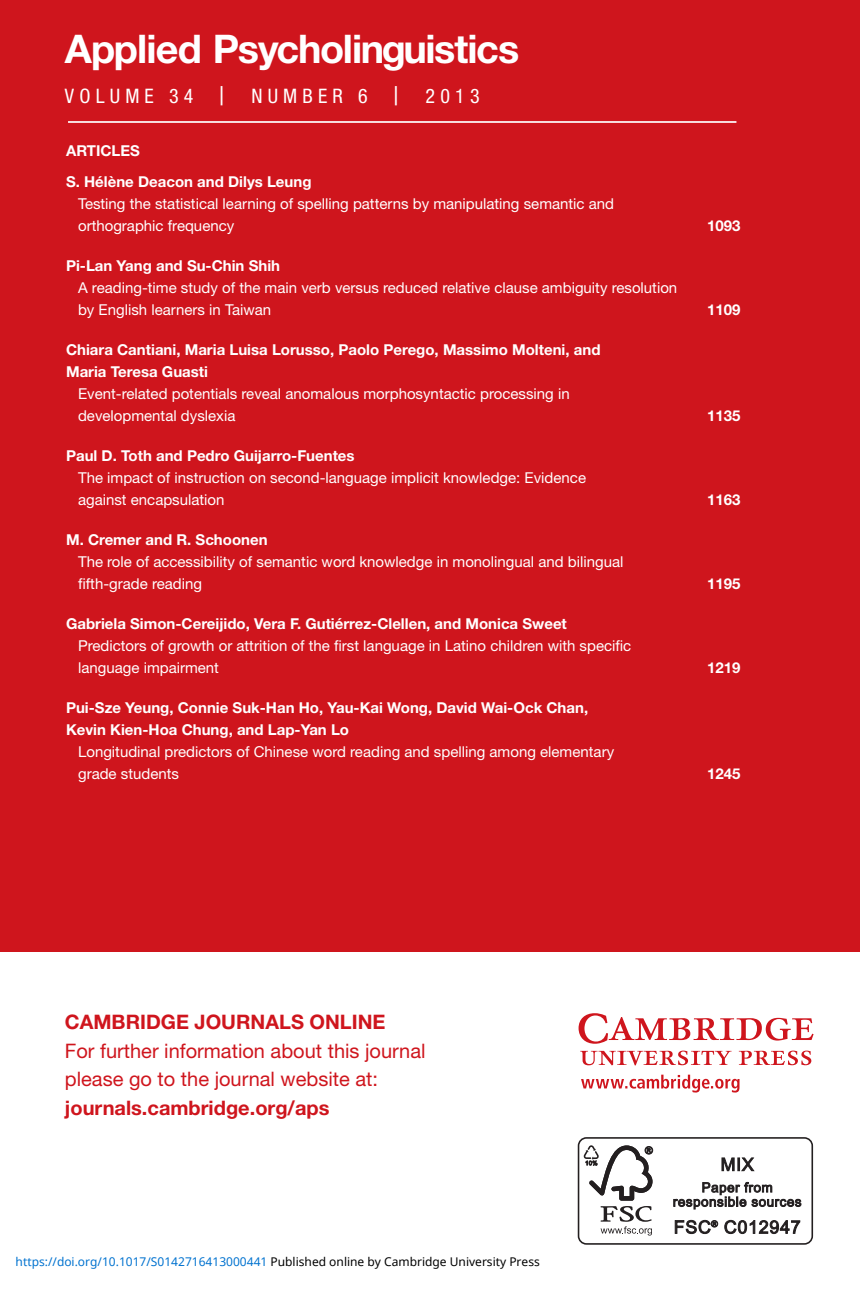
<style>
.page{position:relative;width:860px;height:1295px;background:#fff}
.page>*{position:absolute;margin:0;border:0;box-sizing:border-box;transform-origin:0 0}
.t1{font:700 39.6px "Helvetica Neue";letter-spacing:-.03em;color:#fff}
.t2{font:20px/28.8px "Helvetica Neue";color:#cf151d}
.t3{font:700 20px "Helvetica Neue";color:#cf151d}
.t4{font:condensed 20px "Helvetica Neue";letter-spacing:.26em;color:#fff}
.t5{font:15px/22px "Helvetica Neue";color:#fff}
.t6{font:700 15px/22px "Helvetica Neue";color:#fff}
.t7{font:12px "Noto Sans";color:#0172cf}
.s1{font-size:26px}
.s2{color:#000}
</style>
<div class="page">
<div style="left:0;top:0;width:859px;height:952px;background:#cf151d"></div>
<svg style="left:578px;top:1013px;width:235px;height:79px"></svg>
<hr style="left:68px;top:121px;width:668px;height:2px;background:#fff">
<div style="left:577px;top:1137px;width:235px;height:107px;border:2px solid #231f20;border-radius:8px"></div>
<svg style="left:600px;top:1206px;width:51px;height:29px"></svg>
<svg style="left:583px;top:1145px;width:70px;height:55px"></svg>
<svg style="left:721px;top:1157px;width:33px;height:15px"></svg>
<svg style="left:673px;top:1181px;width:128px;height:28px"></svg>
<svg style="left:674px;top:1219px;width:43px;height:15px"></svg>
<svg style="left:724px;top:1219px;width:76px;height:15px"></svg>
<h1 class="t1" style="left:65px;top:35px;width:456px">Applied Psycholinguistics</h1>
<h2 class="t4" style="left:65px;top:88px;width:161px">VOLUME 34 <span class="s1">|</span></h2>
<h2 class="t4" style="left:251px;top:88px;width:149px">NUMBER 6 <span class="s1">|</span></h2>
<h2 class="t4" style="left:425px;top:88px;width:55px">2013</h2>
<p class="t6" style="left:66px;top:137px;width:247px;line-height:31px">ARTICLES<br>S. Hélène Deacon and Dilys Leung</p>
<p class="t5" style="left:78px;top:194px;width:537px">Testing the statistical learning of spelling patterns by manipulating semantic and orthographic frequency</p>
<p class="t6" style="left:66px;top:256px;width:215px">Pi-Lan Yang and Su-Chin Shih</p>
<p class="t5" style="left:78px;top:278px;width:600px">A reading-time study of the main verb versus reduced relative clause ambiguity resolution by English learners in Taiwan</p>
<p class="t6" style="left:66px;top:340px;width:536px">Chiara Cantiani, Maria Luisa Lorusso, Paolo Perego, Massimo Molteni, and<br>Maria Teresa Guasti</p>
<p class="t5" style="left:78px;top:384px;width:493px">Event-related potentials reveal anomalous morphosyntactic processing in developmental dyslexia</p>
<p class="t6" style="left:66px;top:446px;width:290px">Paul D. Toth and Pedro Guijarro-Fuentes</p>
<p class="t5" style="left:78px;top:468px;width:509px">The impact of instruction on second-language implicit knowledge: Evidence against encapsulation</p>
<p class="t6" style="left:66px;top:530px;width:203px">M. Cremer and R. Schoonen</p>
<p class="t5" style="left:78px;top:552px;width:547px">The role of accessibility of semantic word knowledge in monolingual and bilingual fifth-grade reading</p>
<p class="t6" style="left:66px;top:614px;width:502px">Gabriela Simon-Cereijido, Vera F. Gutiérrez-Clellen, and Monica Sweet</p>
<p class="t5" style="left:78px;top:636px;width:554px">Predictors of growth or attrition of the first language in Latino children with specific language impairment</p>
<p class="t6" style="left:66px;top:698px;width:523px">Pui-Sze Yeung, Connie Suk-Han Ho, Yau-Kai Wong, David Wai-Ock Chan,<br>Kevin Kien-Hoa Chung, and Lap-Yan Lo</p>
<p class="t5" style="left:78px;top:742px;width:537px">Longitudinal predictors of Chinese word reading and spelling among elementary grade students</p>
<p class="t6" style="left:707px;top:216px;width:35px">1093</p>
<p class="t6" style="left:707px;top:300px;width:35px">1109</p>
<p class="t6" style="left:707px;top:406px;width:35px">1135</p>
<p class="t6" style="left:707px;top:490px;width:35px">1163</p>
<p class="t6" style="left:707px;top:574px;width:35px">1195</p>
<p class="t6" style="left:707px;top:658px;width:35px">1219</p>
<p class="t6" style="left:707px;top:764px;width:35px">1245</p>
<h2 class="t3" style="left:65px;top:1014px;width:322px">CAMBRIDGE JOURNALS ONLINE</h2>
<h2 class="t2" style="left:65px;top:1037px;width:362px">For further information about this journal please go to the journal website at:</h2>
<h2 class="t3" style="left:65px;top:1101px;width:266px">journals.cambridge.org/aps</h2>
<p class="t7" style="left:16px;top:1253px;width:525px">https://doi.org/10.1017/S0142716413000441 <span class="s2">Published online by Cambridge University Press</span></p>
</div>
